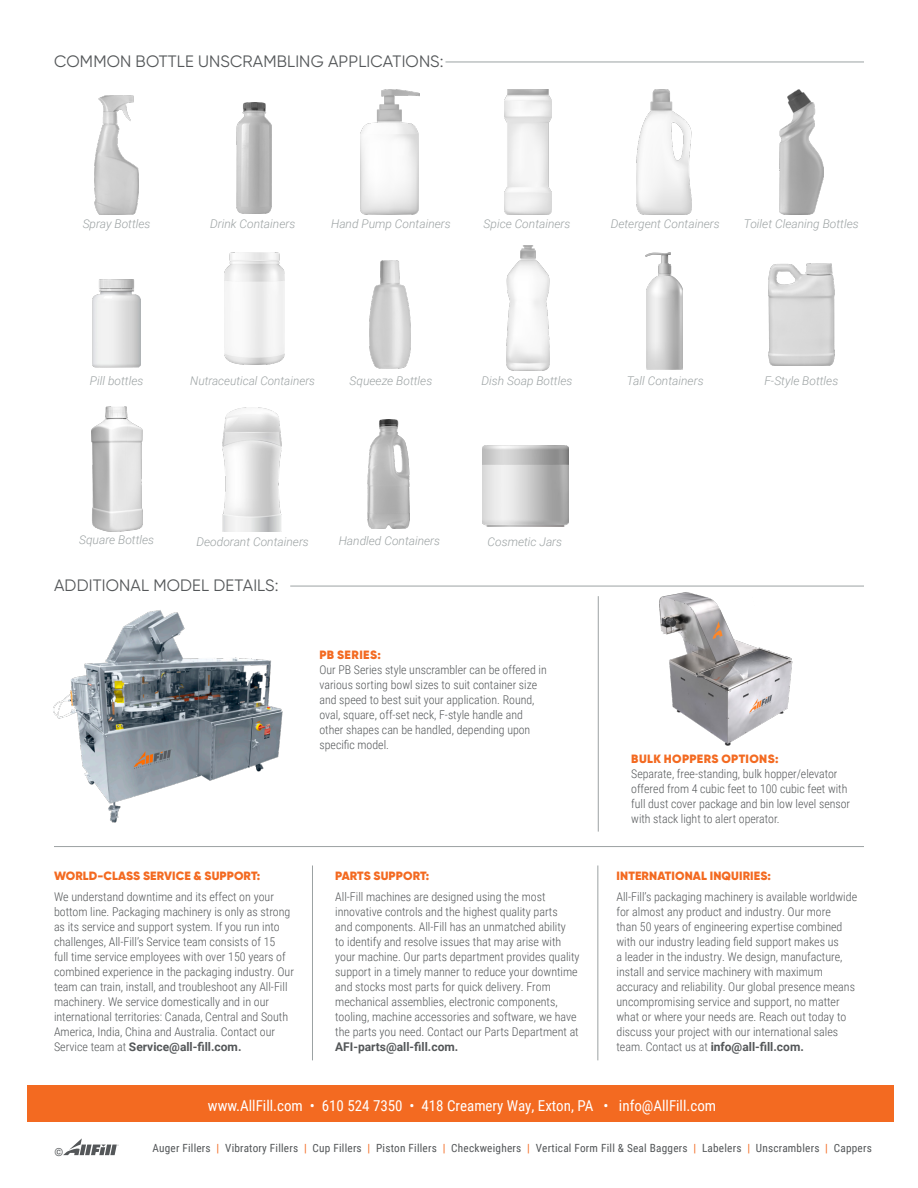
<style>
.page{position:relative;width:918px;height:1188px;background:#fff}
.page>*{position:absolute;margin:0;border:0;box-sizing:border-box;transform-origin:0 0}
.t1{font:16.5px "Gilroy";letter-spacing:.01em;color:#545759}
.t2{font:15px "Roboto Condensed";color:#fff}
.Para_Title{font:300 12px/15px "Roboto Condensed";color:#545759}
.t3{font:italic 300 12px "Roboto";color:#9ca2a3}
.t4{font:700 12px "Roboto";color:#545759}
.CONTENTS{font:900 12px "Gilroy";letter-spacing:.01em;color:#f36a21}
.CONTENTS-2{font:900 12px "Gilroy";letter-spacing:.03em;color:#f36a21}
.CONTENTS-3{font:900 12px "Gilroy";letter-spacing:.035em;color:#f36a21}
.t5{font:11.25px "Roboto Condensed";letter-spacing:.02em;color:#545759}
.s1{font-family:"Roboto Condensed";font-weight:300}
.s2{color:#f36a21}
</style>
<div class="page">
<div style="left:27px;top:1085px;width:867px;height:37px;background:#f36a21"></div>
<hr style="left:54px;top:846px;width:810px;height:1px;background:#9ca2a3">
<hr style="left:312px;top:865px;width:1px;height:195px;background:#9ca2a3">
<hr style="left:597px;top:865px;width:1px;height:195px;background:#9ca2a3">
<svg style="left:63px;top:1138px;width:56px;height:17px"></svg>
<img style="left:53px;top:610px;width:230px;height:213px">
<img style="left:95px;top:96px;width:43px;height:118px">
<img style="left:92px;top:279px;width:48px;height:88px">
<img style="left:360px;top:90px;width:60px;height:124px">
<img style="left:369px;top:260px;width:42px;height:108px">
<img style="left:223px;top:407px;width:58px;height:125px">
<img style="left:636px;top:90px;width:55px;height:124px">
<img style="left:645px;top:253px;width:37px;height:116px">
<img style="left:237px;top:103px;width:35px;height:110px">
<img style="left:224px;top:252px;width:61px;height:112px">
<img style="left:505px;top:90px;width:46px;height:124px">
<img style="left:507px;top:246px;width:42px;height:125px">
<img style="left:780px;top:90px;width:44px;height:124px">
<hr style="left:446px;top:62px;width:418px;height:1px;background:#9ca2a3">
<hr style="left:598px;top:596px;width:1px;height:236px;background:#9ca2a3">
<img style="left:368px;top:419px;width:41px;height:110px">
<img style="left:768px;top:263px;width:67px;height:102px">
<img style="left:91px;top:406px;width:51px;height:125px">
<hr style="left:290px;top:586px;width:574px;height:1px;background:#9ca2a3">
<img style="left:659px;top:592px;width:134px;height:154px">
<p class="t1" style="left:54px;top:51px;width:391px">COMMON BOTTLE UNSCRAMBLING APPLICATIONS:</p>
<p class="t3" style="left:83px;top:215px;width:69px">Spray Bottles</p>
<p class="t3" style="left:210px;top:215px;width:87px">Drink Containers</p>
<p class="t3" style="left:331px;top:215px;width:121px">Hand Pump Containers</p>
<p class="t3" style="left:484px;top:215px;width:88px">Spice Containers</p>
<p class="t3" style="left:611px;top:215px;width:111px">Detergent Containers</p>
<p class="t3" style="left:744px;top:215px;width:116px">Toilet Cleaning Bottles</p>
<p class="t3" style="left:90px;top:372px;width:55px">Pill bottles</p>
<p class="t3" style="left:190px;top:372px;width:126px">Nutraceutical Containers</p>
<p class="t3" style="left:350px;top:372px;width:84px">Squeeze Bottles</p>
<p class="t3" style="left:482px;top:372px;width:92px">Dish Soap Bottles</p>
<p class="t3" style="left:627px;top:372px;width:78px">Tall Containers</p>
<p class="t3" style="left:764px;top:372px;width:75px">F-Style Bottles</p>
<p class="t3" style="left:79px;top:531px;width:77px">Square Bottles</p>
<p class="t1" style="left:54px;top:575px;width:226px">ADDITIONAL MODEL DETAILS:</p>
<p class="t3" style="left:196px;top:534px;width:114px">Deodorant Containers</p>
<p class="t3" style="left:339px;top:532px;width:103px">Handled Containers</p>
<p class="t3" style="left:488px;top:534px;width:76px">Cosmetic Jars</p>
<p class="CONTENTS-3" style="left:320px;top:647px;width:63px">PB SERIES:</p>
<p class="Para_Title" style="left:320px;top:662px;width:229px">Our PB Series style unscrambler can be offered in various sorting bowl sizes to suit container size and speed to best suit your application. Round, oval, square, off-set neck, F-style handle and other shapes can be handled, depending upon specific model.</p>
<p class="CONTENTS" style="left:54px;top:868px;width:208px">WORLD-CLASS SERVICE &amp; SUPPORT:</p>
<p class="Para_Title" style="left:54px;top:889px;width:242px">We understand downtime and its effect on your bottom line. Packaging machinery is only as strong as its service and support system. If you run into challenges, All-Fill’s Service team consists of 15<br>full time service employees with over 150 years of combined experience in the packaging industry. Our team can train, install, and troubleshoot any All-Fill machinery. We service domestically and in our international territories: Canada, Central and South America, India, China and Australia. Contact our</p>
<p class="t4" style="left:54px;top:1039px;width:189px"><span class="s1">Service team at</span> Service@all-fill.com.</p>
<p class="CONTENTS" style="left:335px;top:868px;width:96px">PARTS SUPPORT:</p>
<p class="Para_Title" style="left:335px;top:889px;width:246px">All-Fill machines are designed using the most innovative controls and the highest quality parts<br>and components. All-Fill has an unmatched ability<br>to identify and resolve issues that may arise with your machine. Our parts department provides quality support in a timely manner to reduce your downtime and stocks most parts for quick delivery. From mechanical assemblies, electronic components, tooling, machine accessories and software, we have the parts you need. Contact our Parts Department at</p>
<p class="t4" style="left:335px;top:1039px;width:125px">AFI-parts@all-fill.com.</p>
<p class="CONTENTS-2" style="left:631px;top:752px;width:149px">BULK HOPPERS OPTIONS:</p>
<p class="Para_Title" style="left:631px;top:766px;width:220px">Separate, free-standing, bulk hopper/elevator offered from 4 cubic feet to 100 cubic feet with full dust cover package and bin low level sensor with stack light to alert operator.</p>
<p class="CONTENTS" style="left:617px;top:868px;width:156px">INTERNATIONAL INQUIRIES:</p>
<p class="Para_Title" style="left:616px;top:889px;width:242px">All-Fill’s packaging machinery is available worldwide for almost any product and industry. Our more<br>than 50 years of engineering expertise combined with our industry leading field support makes us<br>a leader in the industry. We design, manufacture, install and service machinery with maximum accuracy and reliability. Our global presence means uncompromising service and support, no matter what or where your needs are. Reach out today to discuss your project with our international sales</p>
<p class="t4" style="left:616px;top:1039px;width:189px"><span class="s1">team. Contact us at</span> info@all-fill.com.</p>
<p class="t5" style="left:54px;top:1144px;width:10px">©</p>
<p class="t2" style="left:208px;top:1096px;width:510px">www.AllFill.com • 610 524 7350 • 418 Creamery Way, Exton, PA • info@AllFill.com</p>
<p class="t5" style="left:152px;top:1140px;width:721px">Auger Fillers <span class="s2">|</span> Vibratory Fillers <span class="s2">|</span> Cup Fillers <span class="s2">|</span> Piston Fillers <span class="s2">|</span> Checkweighers <span class="s2">|</span> Vertical Form Fill &amp; Seal Baggers <span class="s2">|</span> Labelers <span class="s2">|</span> Unscramblers <span class="s2">|</span> Cappers</p>
</div>
